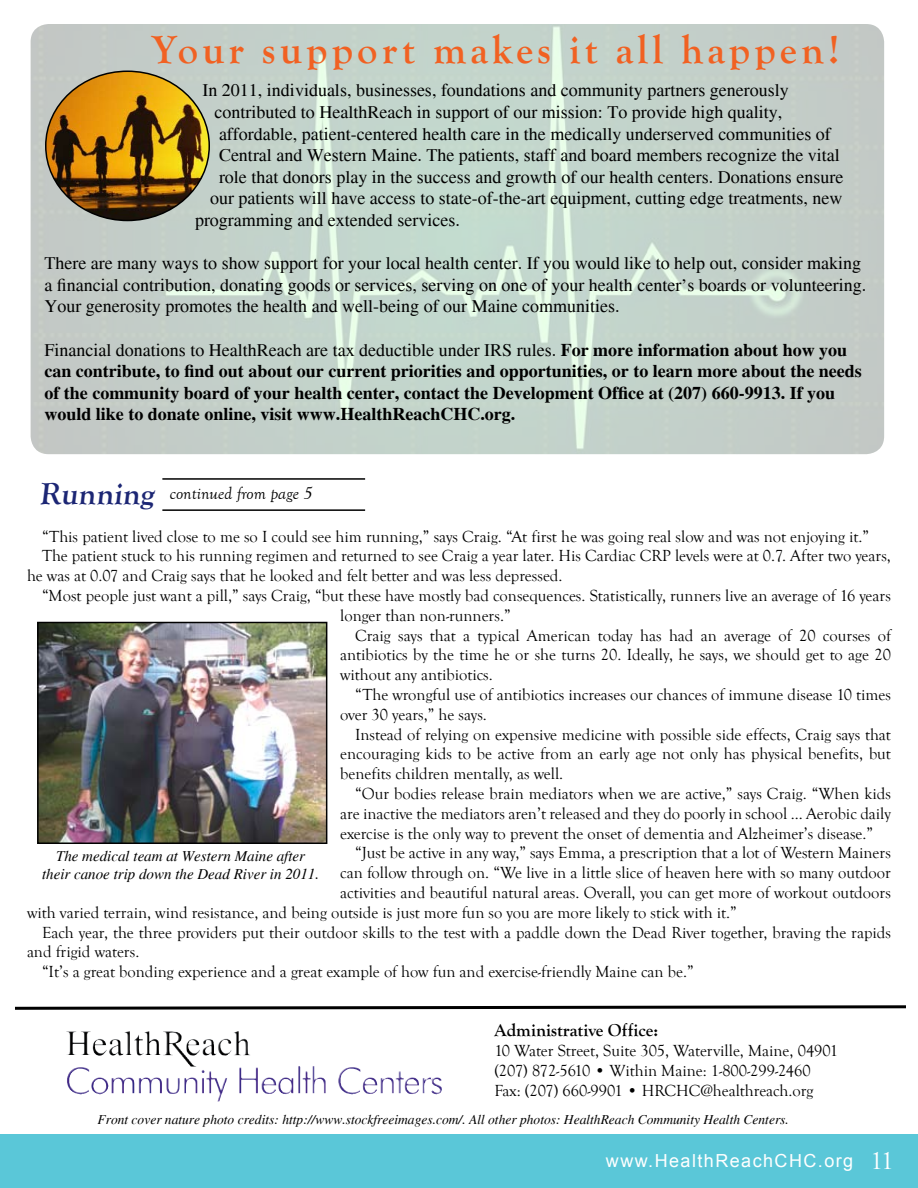
<style>
.page{position:relative;width:918px;height:1188px;background:#fff}
.page>*{position:absolute;margin:0;border:0;box-sizing:border-box;transform-origin:0 0}
.t1{font:700 40.5px "Goudy Old Style T";letter-spacing:.1em;color:#f16122}
.t2{font:18px/21.6px "Times";color:#000}
.t3{font:700 18px/21.6px "Times";color:#000}
.t4{font:18px "Arial";letter-spacing:.08em;color:#fff}
.t5{font:italic 18px "Goudy Old Style T";color:#000}
.t6{font:700 18px "Goudy Old Style T";color:#000}
.t7{font:16.5px/19.8px "Goudy Old Style T";color:#000}
.t8{font:italic 15px/18px "Times";color:#000;text-align:center}
.t9{font:italic 13.5px "Times";color:#000}
.s1{font-weight:400}
.s2{font-weight:700;font-style:normal;font-size:31.5px;color:#1c2674}
.s3{font-family:"Goudy Old Style T";font-size:25.5px}
</style>
<div class="page">
<img style="left:31px;top:24px;width:853px;height:430px;border-radius:18px">
<div style="left:0;top:1134px;width:918px;height:54px;background:#5ac7d8"></div>
<img style="left:46px;top:71px;width:163px;height:149px;border-radius:50%">
<hr style="left:162px;top:478px;width:203px;height:2px;background:#000">
<hr style="left:162px;top:509px;width:203px;height:2px;background:#000">
<img style="left:40px;top:625px;width:284px;height:216px">
<div style="left:37px;top:622px;width:290px;height:222px;border:2px solid #010101"></div>
<img style="left:66px;top:1031px;width:184px;height:36px">
<svg style="left:15px;top:1005px;width:891px;height:5px"></svg>
<h1 class="t1" style="left:152px;top:27px;width:689px">Your support makes it all happen!</h1>
<p class="t2" style="left:202px;top:80px;width:588px">In 2011, individuals, businesses, foundations and community partners generously</p>
<p class="t2" style="left:214px;top:101px;width:569px">contributed to HealthReach in support of our mission: To provide high quality,</p>
<p class="t2" style="left:219px;top:123px;width:613px">affordable, patient-centered health care in the medically underserved communities of</p>
<p class="t2" style="left:219px;top:145px;width:622px">Central and Western Maine. The patients, staff and board members recognize the vital</p>
<p class="t2" style="left:219px;top:166px;width:626px">role that donors play in the success and growth of our health centers. Donations ensure</p>
<p class="t2" style="left:210px;top:188px;width:634px">our patients will have access to state-of-the-art equipment, cutting edge treatments, new</p>
<p class="t2" style="left:195px;top:209px;width:266px">programming and extended services.</p>
<p class="t2" style="left:44px;top:253px;width:823px">There are many ways to show support for your local health center. If you would like to help out, consider making a financial contribution, donating goods or services, serving on one of your health center’s boards or volunteering.<br>Your generosity promotes the health and well-being of our Maine communities.</p>
<p class="t3" style="left:44px;top:339px;width:819px"><span class="s1">Financial donations to HealthReach are tax deductible under IRS rules.</span> For more information about how you can contribute, to find out about our current priorities and opportunities, or to learn more about the needs of the community board of your health center, contact the Development Office at (207) 660-9913. If you would like to donate online, visit www.HealthReachCHC.org.</p>
<p class="t5" style="left:39px;top:483px;width:275px"><span class="s2">Running</span> continued from page 5</p>
<p class="t7" style="left:42px;top:527px;width:829px">“This patient lived close to me so I could see him running,” says Craig. “At first he was going real slow and was not enjoying it.”</p>
<p class="t7" style="left:42px;top:546px;width:850px">The patient stuck to his running regimen and returned to see Craig a year later. His Cardiac CRP levels were at 0.7. After two years,</p>
<p class="t7" style="left:27px;top:566px;width:537px">he was at 0.07 and Craig says that he looked and felt better and was less depressed.</p>
<p class="t7" style="left:42px;top:586px;width:850px">“Most people just want a pill,” says Craig, “but these have mostly bad consequences. Statistically, runners live an average of 16 years</p>
<p class="t7" style="left:340px;top:606px;width:172px">longer than non-runners.”</p>
<p class="t7" style="left:355px;top:626px;width:537px">Craig says that a typical American today has had an average of 20 courses of</p>
<p class="t7" style="left:340px;top:645px;width:552px">antibiotics by the time he or she turns 20. Ideally, he says, we should get to age 20</p>
<p class="t7" style="left:340px;top:665px;width:154px">without any antibiotics.</p>
<p class="t7" style="left:355px;top:685px;width:537px">“The wrongful use of antibiotics increases our chances of immune disease 10 times</p>
<p class="t7" style="left:340px;top:705px;width:148px">over 30 years,” he says.</p>
<p class="t7" style="left:355px;top:725px;width:537px">Instead of relying on expensive medicine with possible side effects, Craig says that</p>
<p class="t7" style="left:340px;top:744px;width:552px">encouraging kids to be active from an early age not only has physical benefits, but</p>
<p class="t7" style="left:340px;top:764px;width:225px">benefits children mentally, as well.</p>
<p class="t7" style="left:355px;top:784px;width:537px">“Our bodies release brain mediators when we are active,” says Craig. “When kids</p>
<p class="t7" style="left:340px;top:804px;width:552px">are inactive the mediators aren’t released and they do poorly in school ... Aerobic daily</p>
<p class="t7" style="left:340px;top:824px;width:535px">exercise is the only way to prevent the onset of dementia and Alzheimer’s disease.”</p>
<p class="t7" style="left:355px;top:843px;width:537px">“Just be active in any way,” says Emma, a prescription that a lot of Western Mainers</p>
<p class="t7" style="left:340px;top:863px;width:552px">can follow through on. “We live in a little slice of heaven here with so many outdoor</p>
<p class="t7" style="left:340px;top:883px;width:552px">activities and beautiful natural areas. Overall, you can get more of workout outdoors</p>
<p class="t7" style="left:27px;top:903px;width:711px">with varied terrain, wind resistance, and being outside is just more fun so you are more likely to stick with it.”</p>
<p class="t7" style="left:42px;top:923px;width:850px">Each year, the three providers put their outdoor skills to the test with a paddle down the Dead River together, braving the rapids</p>
<p class="t7" style="left:27px;top:942px;width:114px">and frigid waters.</p>
<p class="t7" style="left:42px;top:962px;width:653px">“It’s a great bonding experience and a great example of how fun and exercise-friendly Maine can be.”</p>
<p class="t8" style="left:42px;top:848px;width:279px">The medical team at Western Maine after their canoe trip down the Dead River in 2011.</p>
<p class="t6" style="left:494px;top:1020px;width:165px">Administrative Office:</p>
<p class="t7" style="left:494px;top:1041px;width:345px">10 Water Street, Suite 305, Waterville, Maine, 04901 (207) 872-5610 • Within Maine: 1-800-299-2460<br>Fax: (207) 660-9901 • HRCHC@healthreach.org</p>
<p class="t9" style="left:98px;top:1112px;width:693px">Front cover nature photo credits: http://www.stockfreeimages.com/. All other photos: HealthReach Community Health Centers.</p>
<p class="t4" style="left:606px;top:1149px;width:289px">www.HealthReachCHC.org <span class="s3">11</span></p>
<p class="t4" style="left:611px;top:1150px;width:292px">www.HealthReachCHC.org <span class="s3">2</span></p>
</div>
